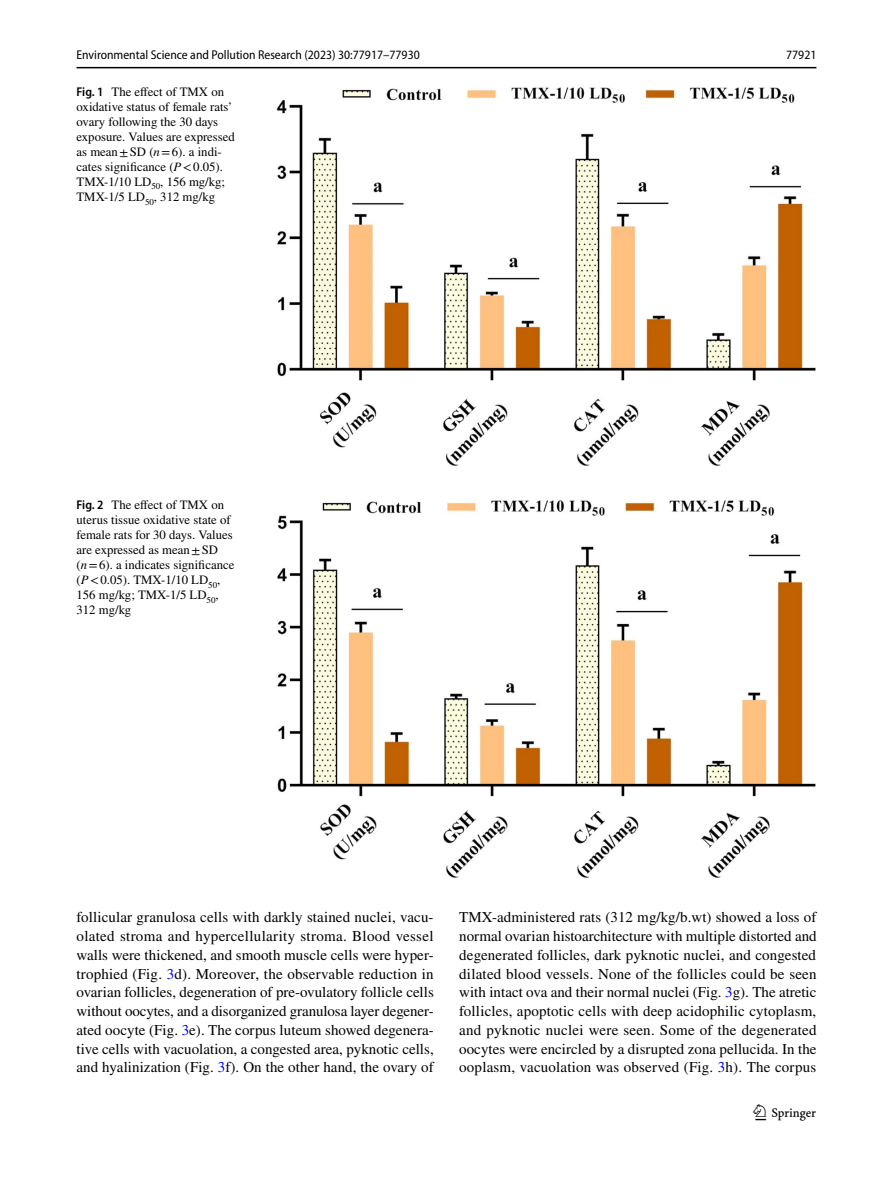
<style>
.page{position:relative;width:893px;height:1187px;background:#fff}
.page>*{position:absolute;margin:0;border:0;box-sizing:border-box;transform-origin:0 0}
.t1{font:22.5px "Springnew Regular 3";color:#000}
.t2{font:15px/18.8px "STIX";letter-spacing:.005em;color:#000;text-align:justify}
.t3{font:12.75px/15px "STIX";color:#000}
.t4{font:semi-condensed 12.75px "Myriad Pro";color:#000}
.s1{font-family:"Myriad Pro";font-weight:600;font-stretch:semi-condensed}
.s2{font-style:italic}
.s3{color:#00f}
</style>
<div class="page">
<hr style="left:77px;top:67px;width:739px;height:1px;background:#000">
<img style="left:276px;top:87px;width:540px;height:379px">
<img style="left:277px;top:500px;width:539px;height:378px">
<p class="t4" style="left:77px;top:48px;width:345px">Environmental Science and Pollution Research (2023) 30:77917–77930</p>
<p class="t4" style="left:786px;top:48px;width:32px">77921</p>
<p class="t3" style="left:77px;top:85px;width:160px"><span class="s1">Fig. 1</span> The effect of TMX on oxidative status of female rats’ ovary following the 30 days exposure. Values are expressed as mean±SD (<span class="s2">n</span>=6). a indi&shy;cates significance (<span class="s2">P</span>&lt;0.05).<br>TMX-1/10 LD<sub>50</sub>, 156 mg/kg;<br>TMX-1/5 LD<sub>50</sub>, 312 mg/kg</p>
<p class="t3" style="left:77px;top:498px;width:159px"><span class="s1">Fig. 2</span> The effect of TMX on uterus tissue oxidative state of female rats for 30 days. Values are expressed as mean±SD (<span class="s2">n</span>=6). a indicates significance (<span class="s2">P</span>&lt;0.05). TMX-1/10 LD<sub>50</sub>,<br>156 mg/kg; TMX-1/5 LD<sub>50</sub>,<br>312 mg/kg</p>
<p class="t2" style="left:77px;top:908px;width:359px">follicular granulosa cells with darkly stained nuclei, vacu&shy;olated stroma and hypercellularity stroma. Blood vessel walls were thickened, and smooth muscle cells were hyper&shy;trophied (Fig. <span class="s3">3</span>d). Moreover, the observable reduction in ovarian follicles, degeneration of pre-ovulatory follicle cells without oocytes, and a disorganized granulosa layer degener&shy;ated oocyte (Fig. <span class="s3">3</span>e). The corpus luteum showed degenera&shy;tive cells with vacuolation, a congested area, pyknotic cells, and hyalinization (Fig. <span class="s3">3</span>f). On the other hand, the ovary of</p>
<p class="t2" style="left:459px;top:908px;width:359px">TMX-administered rats (312 mg/kg/b.wt) showed a loss of normal ovarian histoarchitecture with multiple distorted and degenerated follicles, dark pyknotic nuclei, and congested dilated blood vessels. None of the follicles could be seen with intact ova and their normal nuclei (Fig. <span class="s3">3</span>g). The atretic follicles, apoptotic cells with deep acidophilic cytoplasm, and pyknotic nuclei were seen. Some of the degenerated oocytes were encircled by a disrupted zona pellucida. In the ooplasm, vacuolation was observed (Fig. <span class="s3">3</span>h). The corpus</p>
<h1 class="t1" style="left:755px;top:1104px;width:62px">1 3</h1>
</div>
